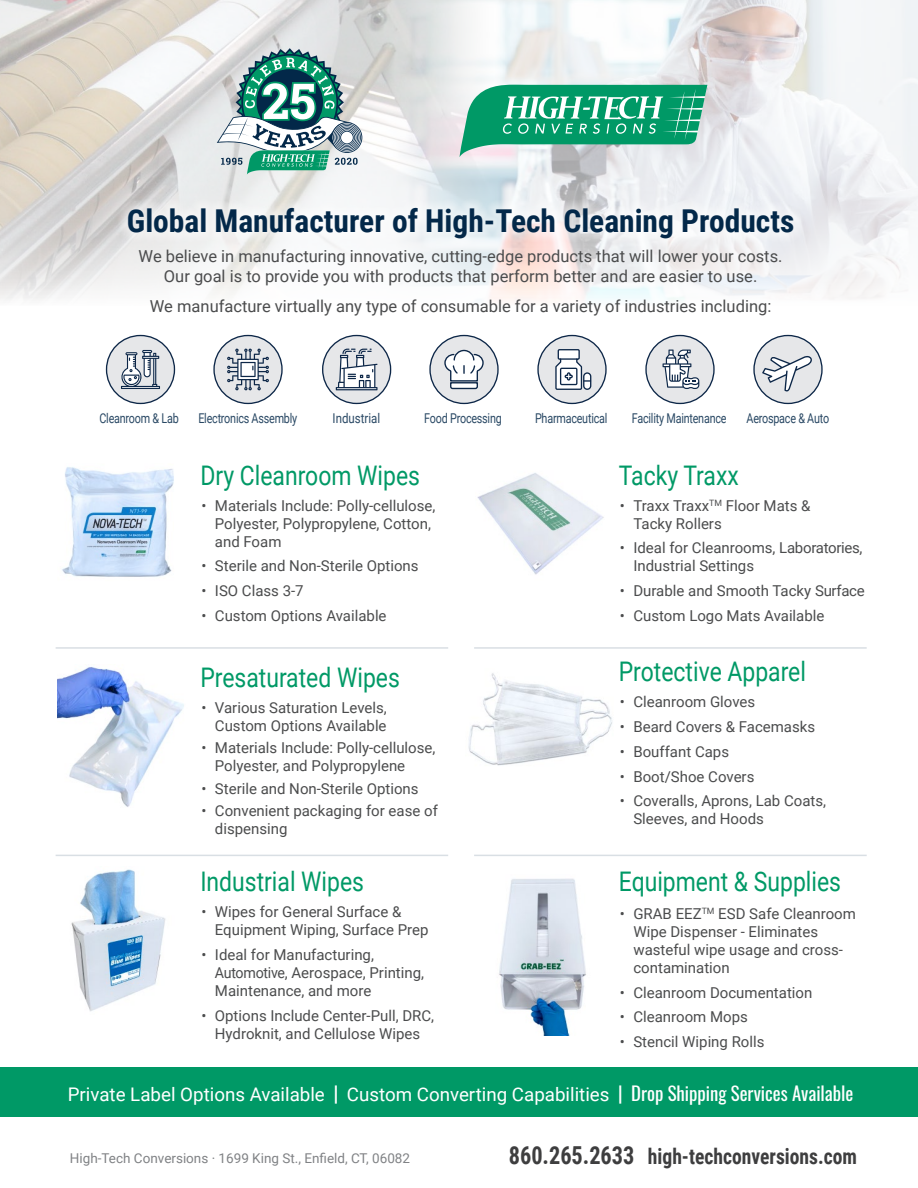
<style>
.page{position:relative;width:918px;height:1188px;background:#fff}
.page>*{position:absolute;margin:0;border:0;box-sizing:border-box;transform-origin:0 0}
.t1{font:700 31.5px "Roboto Condensed";color:#032849}
.t2{font:27px "Roboto";color:#096;scale:.85 1}
.t3{font:700 21.75px "Roboto Condensed";color:#3e3e3f;scale:.9 1}
.t4{font:18.75px "Roboto";color:#fff}
.t5{font:16.5px/19.8px "Roboto";color:#4b4c4d;text-align:center}
.t6{font:15px/18px "Roboto";color:#4b4c4d}
.t7{font:13.5px "Roboto";letter-spacing:-.02em;color:#294864;scale:.8 1}
.t8{font:13.5px "Roboto";color:#808285}
.t9{font:13.5px "Roboto";color:#294864;scale:.85 1}
.s1{font-family:"Oswald"}
.s2{font-size:24.75px}
</style>
<div class="page">
<img style="left:0;top:0;width:918px;height:300px">
<div style="left:0;top:1068px;width:918px;height:49px;background:#096"></div>
<svg style="left:217px;top:48px;width:145px;height:127px"></svg>
<svg style="left:460px;top:85px;width:247px;height:72px;background:#4fb493"></svg>
<svg style="left:118px;top:198px;width:686px;height:51px;fill:#f3f3f5"></svg>
<img style="left:62px;top:467px;width:112px;height:110px">
<img style="left:57px;top:667px;width:127px;height:140px">
<img style="left:71px;top:869px;width:95px;height:143px">
<img style="left:477px;top:473px;width:127px;height:102px">
<img style="left:468px;top:673px;width:144px;height:93px">
<img style="left:499px;top:878px;width:87px;height:157px">
<hr style="left:56px;top:647px;width:392px;height:2px;background:#d9dfe4">
<hr style="left:56px;top:855px;width:392px;height:1px;background:#d9dfe4">
<hr style="left:474px;top:647px;width:393px;height:2px;background:#d9dfe4">
<hr style="left:474px;top:855px;width:393px;height:1px;background:#d9dfe4">
<div style="left:323px;top:336px;width:68px;height:67px;background:#e6e7e9;border-radius:50%"></div>
<div style="left:322px;top:335px;width:69px;height:69px;border:1px solid #0d2748;border-radius:50%"></div>
<svg style="left:336px;top:349px;width:42px;height:41px"></svg>
<div style="left:214px;top:336px;width:68px;height:67px;background:#e6e7e9;border-radius:50%"></div>
<div style="left:213px;top:335px;width:70px;height:69px;border:1px solid #0d2748;border-radius:50%"></div>
<svg style="left:227px;top:348px;width:42px;height:43px"></svg>
<div style="left:430px;top:336px;width:68px;height:67px;background:#e6e7e9;border-radius:50%"></div>
<div style="left:429px;top:335px;width:70px;height:69px;border:1px solid #0d2748;border-radius:50%"></div>
<svg style="left:444px;top:349px;width:40px;height:41px"></svg>
<div style="left:538px;top:336px;width:68px;height:67px;background:#e6e7e9;border-radius:50%"></div>
<div style="left:537px;top:335px;width:70px;height:69px;border:1px solid #0d2748;border-radius:50%"></div>
<svg style="left:555px;top:349px;width:37px;height:41px"></svg>
<div style="left:646px;top:336px;width:68px;height:67px;background:#e6e7e9;border-radius:50%"></div>
<div style="left:645px;top:335px;width:70px;height:69px;border:1px solid #0d2748;border-radius:50%"></div>
<svg style="left:663px;top:350px;width:36px;height:39px"></svg>
<div style="left:754px;top:336px;width:68px;height:67px;background:#e6e7e9;border-radius:50%"></div>
<div style="left:753px;top:335px;width:70px;height:69px;border:1px solid #0d2748;border-radius:50%"></div>
<svg style="left:762px;top:356px;width:50px;height:36px"></svg>
<div style="left:107px;top:336px;width:67px;height:67px;background:#e6e7e9;border-radius:50%"></div>
<div style="left:106px;top:335px;width:69px;height:69px;border:1px solid #0d2748;border-radius:50%"></div>
<svg style="left:121px;top:350px;width:39px;height:39px"></svg>
<p class="t1" style="left:127px;top:199px;width:669px">Global Manufacturer of High-Tech Cleaning Products</p>
<p class="t5" style="left:139px;top:246px;width:645px">We believe in manufacturing innovative, cutting-edge products that will lower your costs.<br>Our goal is to provide you with products that perform better and are easier to use.</p>
<p class="t5" style="left:150px;top:296px;width:623px">We manufacture virtually any type of consumable for a variety of industries including:</p>
<p class="t7" style="left:99px;top:408px;width:101px">Cleanroom &amp; Lab</p>
<p class="t7" style="left:198px;top:408px;width:125px">Electronics Assembly</p>
<p class="t9" style="left:333px;top:408px;width:58px">Industrial</p>
<p class="t7" style="left:424px;top:408px;width:98px">Food Processing</p>
<p class="t7" style="left:535px;top:408px;width:92px">Pharmaceutical</p>
<p class="t7" style="left:632px;top:408px;width:120px">Facility Maintenance</p>
<p class="t7" style="left:747px;top:408px;width:105px">Aerospace &amp; Auto</p>
<p class="t2" style="left:200px;top:456px;width:260px">Dry Cleanroom Wipes</p>
<p class="t2" style="left:619px;top:456px;width:143px">Tacky Traxx</p>
<p class="t6" style="left:215px;top:496px;width:222px;text-indent:-14px">• Materials Include: Polly-cellulose,<br>Polyester, Polypropylene, Cotton, and Foam</p>
<p class="t6" style="left:201px;top:557px;width:219px">• Sterile and Non-Sterile Options</p>
<p class="t6" style="left:201px;top:581px;width:104px">• ISO Class 3-7</p>
<p class="t6" style="left:201px;top:606px;width:187px">• Custom Options Available</p>
<p class="t6" style="left:633px;top:496px;width:179px;text-indent:-14px">• Traxx Traxx<sup>TM</sup> Floor Mats &amp;<br>Tacky Rollers</p>
<p class="t6" style="left:633px;top:539px;width:231px;text-indent:-14px">• Ideal for Cleanrooms, Laboratories,<br>Industrial Settings</p>
<p class="t6" style="left:620px;top:581px;width:246px">• Durable and Smooth Tacky Surface</p>
<p class="t6" style="left:620px;top:606px;width:206px">• Custom Logo Mats Available</p>
<p class="t2" style="left:200px;top:658px;width:236px">Presaturated Wipes</p>
<p class="t2" style="left:619px;top:653px;width:222px">Protective Apparel</p>
<p class="t6" style="left:201px;top:698px;width:187px;text-align:right">• Various Saturation Levels,<br>Custom Options Available</p>
<p class="t6" style="left:215px;top:738px;width:222px;text-indent:-14px">• Materials Include: Polly-cellulose,<br>Polyester, and Polypropylene</p>
<p class="t6" style="left:201px;top:779px;width:219px">• Sterile and Non-Sterile Options</p>
<p class="t6" style="left:215px;top:802px;width:224px;text-indent:-14px">• Convenient packaging for ease of dispensing</p>
<p class="t6" style="left:620px;top:692px;width:137px">• Cleanroom Gloves</p>
<p class="t6" style="left:620px;top:717px;width:197px">• Beard Covers &amp; Facemasks</p>
<p class="t6" style="left:620px;top:742px;width:111px">• Bouffant Caps</p>
<p class="t6" style="left:620px;top:767px;width:136px">• Boot/Shoe Covers</p>
<p class="t6" style="left:633px;top:791px;width:194px;text-indent:-14px">• Coveralls, Aprons, Lab Coats,<br>Sleeves, and Hoods</p>
<p class="t2" style="left:200px;top:862px;width:194px">Industrial Wipes</p>
<p class="t2" style="left:619px;top:863px;width:263px">Equipment &amp; Supplies</p>
<p class="t6" style="left:215px;top:902px;width:215px;text-indent:-14px">• Wipes for General Surface &amp;<br>Equipment Wiping, Surface Prep</p>
<p class="t6" style="left:215px;top:945px;width:211px;text-indent:-14px">• Ideal for Manufacturing,<br>Automotive, Aerospace, Printing,<br>Maintenance, and more</p>
<p class="t6" style="left:201px;top:1006px;width:234px;text-align:center">• Options Include Center-Pull, DRC,<br>Hydroknit, and Cellulose Wipes</p>
<p class="t6" style="left:633px;top:904px;width:224px;text-indent:-14px">• GRAB EEZ<sup>TM</sup> ESD Safe Cleanroom<br>Wipe Dispenser - Eliminates wasteful wipe usage and cross&shy;contamination</p>
<p class="t6" style="left:620px;top:983px;width:194px">• Cleanroom Documentation</p>
<p class="t6" style="left:620px;top:1007px;width:129px">• Cleanroom Mops</p>
<p class="t6" style="left:620px;top:1032px;width:146px">• Stencil Wiping Rolls</p>
<p class="t4" style="left:68px;top:1082px;width:787px">Private Label Options Available <span class="s1">|</span> Custom Converting Capabilities <span class="s1">| Drop Shipping Services Available</span></p>
<p class="t8" style="left:70px;top:1148px;width:342px">High-Tech Conversions · 1699 King St., Enfield, CT, 06082</p>
<p class="t3" style="left:509px;top:1141px;width:388px"><span class="s2">860.265.2633</span> high-techconversions.com</p>
</div>
